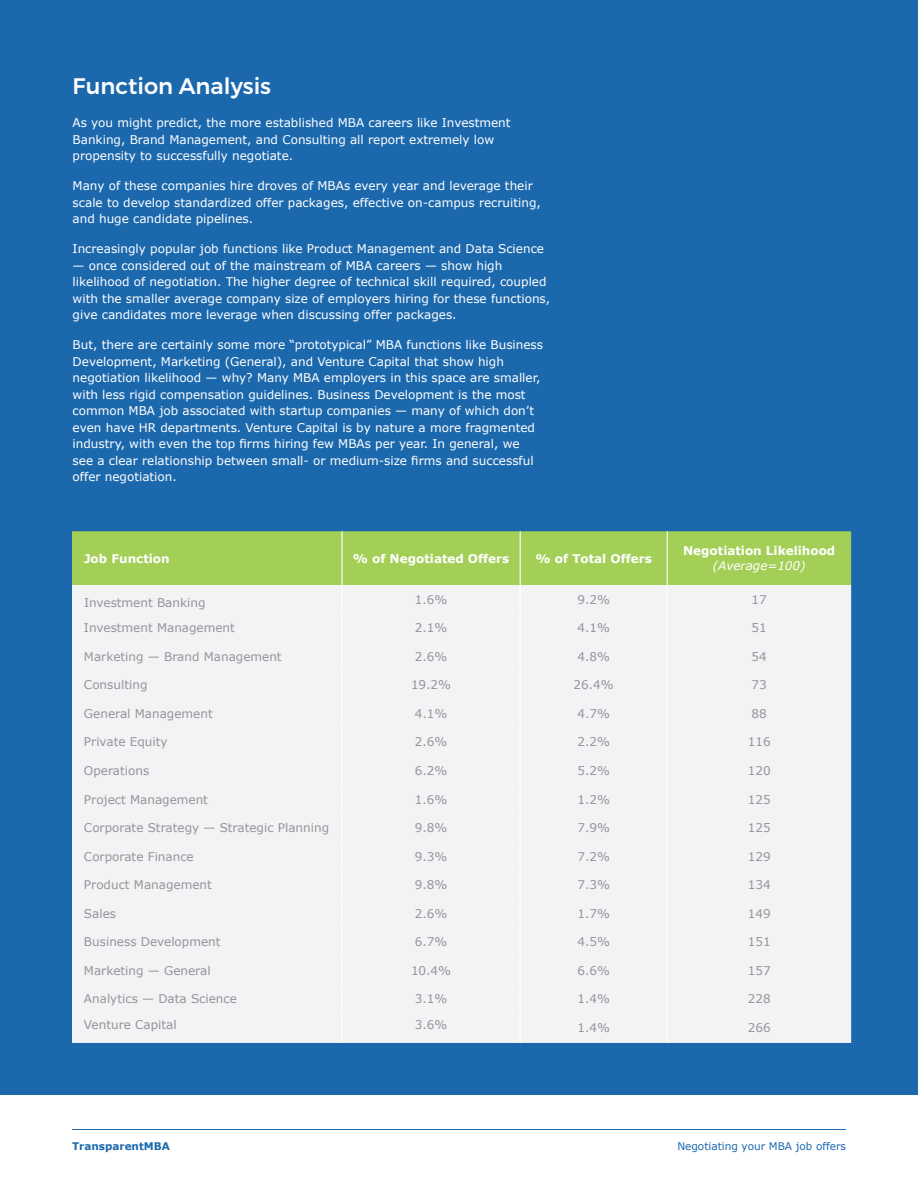
<style>
.page{position:relative;width:918px;height:1188px;background:#fff}
.page>*{position:absolute;margin:0;border:0;box-sizing:border-box;transform-origin:0 0}
.t1{font:500 22.5px "Montserrat";color:#fff}
.t2{font:12px/16.5px "Verdana";color:#fff}
.t3{font:12px "Verdana";color:#939598}
.t4{font:700 12px "Verdana";color:#fff}
.t5{font:italic 12px "Verdana";color:#fff}
.t6{font:10.5px "Verdana";color:#1b68ad}
.t7{font:700 10.5px "Verdana";color:#1b68ad}
</style>
<div class="page">
<div style="left:0;top:0;width:918px;height:1094px;background:#1b68ad"></div>
<div style="left:72px;top:1013px;width:779px;height:30px;background:#f2f3f4"></div>
<svg style="left:72px;top:531px;width:779px;height:482px;background:#e9eee2"></svg>
<hr style="left:341px;top:1013px;width:2px;height:30px;background:#fff">
<hr style="left:520px;top:1013px;width:1px;height:30px;background:#fff">
<hr style="left:667px;top:1013px;width:1px;height:30px;background:#fff">
<hr style="left:72px;top:1129px;width:774px;height:1px;background:#1b68ad">
<h1 class="t1" style="left:73px;top:72px;width:200px">Function Analysis</h1>
<p class="t2" style="left:73px;top:114px;width:440px">As you might predict, the more established MBA careers like Investment<br>Banking, Brand Management, and Consulting all report extremely low propensity to successfully negotiate.</p>
<p class="t2" style="left:73px;top:177px;width:470px">Many of these companies hire droves of MBAs every year and leverage their scale to develop standardized offer packages, effective on-campus recruiting, and huge candidate pipelines.</p>
<p class="t2" style="left:73px;top:240px;width:473px">Increasingly popular job functions like Product Management and Data Science</p>
<p class="t2" style="left:73px;top:257px;width:479px">— once considered out of the mainstream of MBA careers — show high likelihood of negotiation. The higher degree of technical skill required, coupled with the smaller average company size of employers hiring for these functions, give candidates more leverage when discussing offer packages.</p>
<p class="t2" style="left:73px;top:336px;width:472px">But, there are certainly some more “prototypical” MBA functions like Business Development, Marketing (General), and Venture Capital that show high negotiation likelihood — why? Many MBA employers in this space are smaller, with less rigid compensation guidelines. Business Development is the most common MBA job associated with startup companies — many of which don’t even have HR departments. Venture Capital is by nature a more fragmented industry, with even the top firms hiring few MBAs per year. In general, we see a clear relationship between small- or medium-size firms and successful offer negotiation.</p>
<p class="t4" style="left:84px;top:550px;width:87px">Job Function</p>
<p class="t4" style="left:353px;top:550px;width:158px">% of Negotiated Offers</p>
<p class="t4" style="left:536px;top:550px;width:118px">% of Total Offers</p>
<p class="t4" style="left:683px;top:542px;width:154px">Negotiation Likelihood</p>
<p class="t5" style="left:713px;top:558px;width:94px">(Average=100)</p>
<p class="t3" style="left:84px;top:594px;width:123px">Investment Banking</p>
<p class="t3" style="left:415px;top:591px;width:34px">1.6%</p>
<p class="t3" style="left:577px;top:591px;width:34px">9.2%</p>
<p class="t3" style="left:752px;top:591px;width:17px">17</p>
<p class="t3" style="left:84px;top:620px;width:152px">Investment Management</p>
<p class="t3" style="left:415px;top:620px;width:34px">2.1%</p>
<p class="t3" style="left:577px;top:620px;width:34px">4.1%</p>
<p class="t3" style="left:752px;top:620px;width:17px">51</p>
<p class="t3" style="left:84px;top:648px;width:199px">Marketing — Brand Management</p>
<p class="t3" style="left:415px;top:648px;width:34px">2.6%</p>
<p class="t3" style="left:577px;top:648px;width:34px">4.8%</p>
<p class="t3" style="left:752px;top:648px;width:17px">54</p>
<p class="t3" style="left:84px;top:677px;width:65px">Consulting</p>
<p class="t3" style="left:411px;top:677px;width:42px">19.2%</p>
<p class="t3" style="left:574px;top:677px;width:42px">26.4%</p>
<p class="t3" style="left:752px;top:677px;width:17px">73</p>
<p class="t3" style="left:84px;top:705px;width:130px">General Management</p>
<p class="t3" style="left:415px;top:705px;width:34px">4.1%</p>
<p class="t3" style="left:577px;top:705px;width:34px">4.7%</p>
<p class="t3" style="left:752px;top:705px;width:17px">88</p>
<p class="t3" style="left:84px;top:734px;width:85px">Private Equity</p>
<p class="t3" style="left:415px;top:734px;width:34px">2.6%</p>
<p class="t3" style="left:577px;top:734px;width:34px">2.2%</p>
<p class="t3" style="left:748px;top:734px;width:24px">116</p>
<p class="t3" style="left:84px;top:762px;width:67px">Operations</p>
<p class="t3" style="left:415px;top:762px;width:34px">6.2%</p>
<p class="t3" style="left:577px;top:762px;width:34px">5.2%</p>
<p class="t3" style="left:748px;top:762px;width:24px">120</p>
<p class="t3" style="left:84px;top:791px;width:126px">Project Management</p>
<p class="t3" style="left:415px;top:791px;width:34px">1.6%</p>
<p class="t3" style="left:577px;top:791px;width:34px">1.2%</p>
<p class="t3" style="left:748px;top:791px;width:24px">125</p>
<p class="t3" style="left:84px;top:820px;width:247px">Corporate Strategy — Strategic Planning</p>
<p class="t3" style="left:415px;top:820px;width:34px">9.8%</p>
<p class="t3" style="left:577px;top:820px;width:34px">7.9%</p>
<p class="t3" style="left:748px;top:820px;width:24px">125</p>
<p class="t3" style="left:84px;top:848px;width:111px">Corporate Finance</p>
<p class="t3" style="left:415px;top:848px;width:34px">9.3%</p>
<p class="t3" style="left:577px;top:848px;width:34px">7.2%</p>
<p class="t3" style="left:748px;top:848px;width:24px">129</p>
<p class="t3" style="left:84px;top:877px;width:129px">Product Management</p>
<p class="t3" style="left:415px;top:877px;width:34px">9.8%</p>
<p class="t3" style="left:577px;top:877px;width:34px">7.3%</p>
<p class="t3" style="left:748px;top:877px;width:24px">134</p>
<p class="t3" style="left:84px;top:905px;width:34px">Sales</p>
<p class="t3" style="left:415px;top:905px;width:34px">2.6%</p>
<p class="t3" style="left:577px;top:905px;width:34px">1.7%</p>
<p class="t3" style="left:748px;top:905px;width:24px">149</p>
<p class="t3" style="left:84px;top:934px;width:138px">Business Development</p>
<p class="t3" style="left:415px;top:934px;width:34px">6.7%</p>
<p class="t3" style="left:577px;top:934px;width:34px">4.5%</p>
<p class="t3" style="left:748px;top:934px;width:24px">151</p>
<p class="t3" style="left:84px;top:962px;width:128px">Marketing — General</p>
<p class="t3" style="left:411px;top:962px;width:42px">10.4%</p>
<p class="t3" style="left:577px;top:962px;width:34px">6.6%</p>
<p class="t3" style="left:748px;top:962px;width:24px">157</p>
<p class="t3" style="left:84px;top:991px;width:154px">Analytics — Data Science</p>
<p class="t3" style="left:415px;top:991px;width:34px">3.1%</p>
<p class="t3" style="left:577px;top:991px;width:34px">1.4%</p>
<p class="t3" style="left:748px;top:991px;width:24px">228</p>
<p class="t3" style="left:84px;top:1017px;width:94px">Venture Capital</p>
<p class="t3" style="left:415px;top:1017px;width:34px">3.6%</p>
<p class="t3" style="left:577px;top:1020px;width:34px">1.4%</p>
<p class="t3" style="left:748px;top:1020px;width:24px">266</p>
<p class="t7" style="left:72px;top:1139px;width:100px">TransparentMBA</p>
<p class="t6" style="left:677px;top:1139px;width:170px">Negotiating your MBA job offers</p>
</div>
